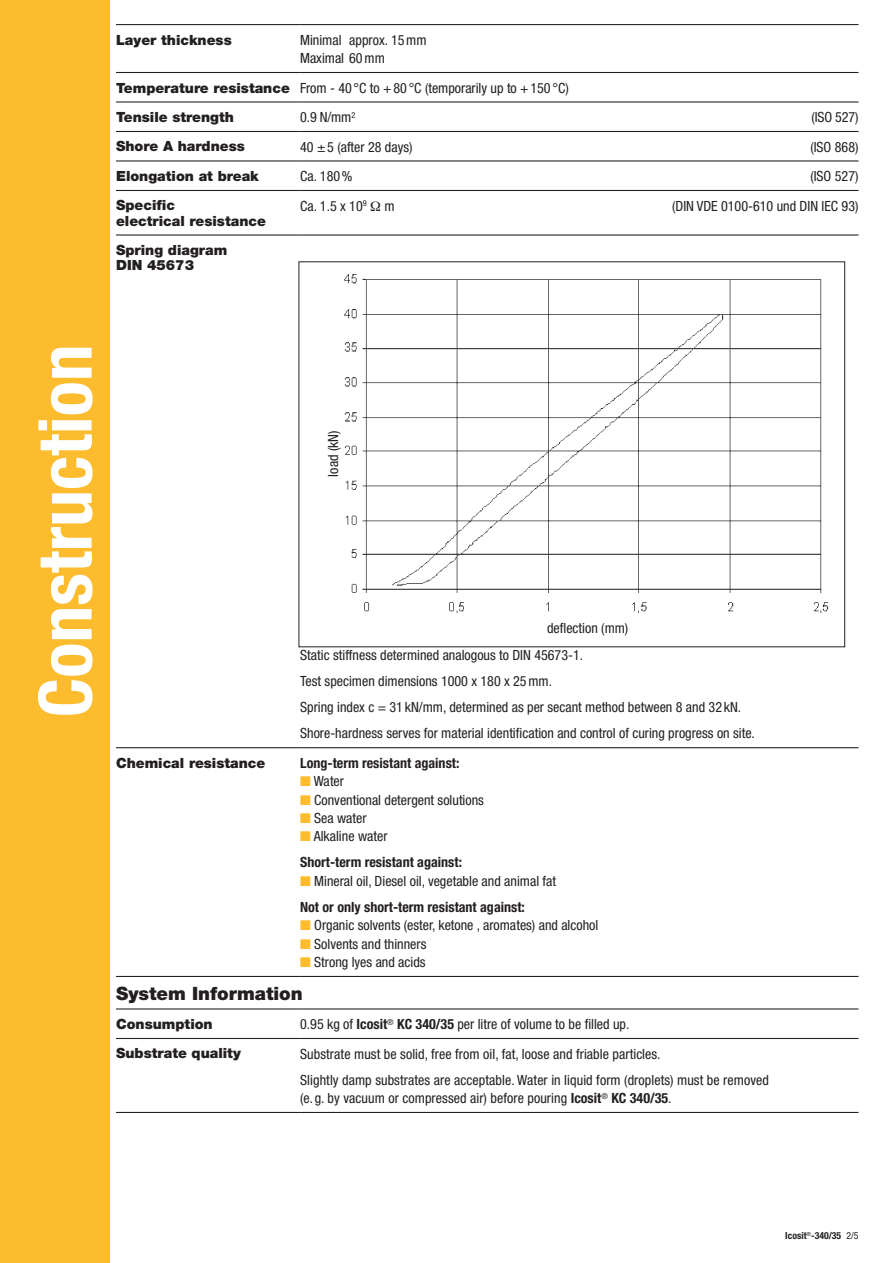
<style>
.page{position:relative;width:893px;height:1263px;background:#fff}
.page>*{position:absolute;margin:0;border:0;box-sizing:border-box;transform-origin:0 0}
.t1{font:700 condensed 73.65px "Helvetica Neue";color:#fff}
.t2{font:900 18.45px "Helvetica Neue";color:#231f20}
.t3{font:condensed 14.1px/26.1px "Helvetica Neue";color:#231f20}
.t4{font:900 14.1px/15.3px "Helvetica Neue";color:#231f20}
.t5{font:700 condensed 14.1px/26.1px "Helvetica Neue";color:#231f20}
.t6{font:700 condensed 9.75px "Helvetica Neue";color:#231f20}
.s1{font-weight:900;font-stretch:normal}
.s2{color:#fdbb2e}
.s3{font-weight:400}
.s4{font-weight:700}
</style>
<div class="page">
<div style="left:0;top:0;width:110px;height:1263px;background:#fdbb2e"></div>
<hr style="left:116px;top:24px;width:184px;height:1px;background:#231f20">
<hr style="left:300px;top:24px;width:558px;height:1px;background:#231f20">
<hr style="left:116px;top:72px;width:184px;height:1px;background:#231f20">
<hr style="left:300px;top:72px;width:558px;height:1px;background:#231f20">
<hr style="left:116px;top:101px;width:184px;height:2px;background:#231f20">
<hr style="left:300px;top:101px;width:558px;height:2px;background:#231f20">
<hr style="left:116px;top:131px;width:184px;height:1px;background:#231f20">
<hr style="left:300px;top:131px;width:558px;height:1px;background:#231f20">
<hr style="left:116px;top:160px;width:184px;height:2px;background:#231f20">
<hr style="left:300px;top:160px;width:558px;height:2px;background:#231f20">
<hr style="left:116px;top:190px;width:184px;height:1px;background:#231f20">
<hr style="left:300px;top:190px;width:558px;height:1px;background:#231f20">
<hr style="left:116px;top:234px;width:184px;height:2px;background:#231f20">
<hr style="left:300px;top:234px;width:558px;height:2px;background:#231f20">
<hr style="left:116px;top:747px;width:184px;height:1px;background:#231f20">
<hr style="left:300px;top:747px;width:558px;height:1px;background:#231f20">
<hr style="left:116px;top:976px;width:184px;height:1px;background:#231f20">
<hr style="left:300px;top:976px;width:558px;height:1px;background:#231f20">
<hr style="left:116px;top:1008px;width:184px;height:1px;background:#231f20">
<hr style="left:300px;top:1008px;width:558px;height:1px;background:#231f20">
<hr style="left:116px;top:1038px;width:184px;height:1px;background:#231f20">
<hr style="left:300px;top:1038px;width:558px;height:1px;background:#231f20">
<hr style="left:116px;top:1112px;width:184px;height:1px;background:#231f20">
<hr style="left:300px;top:1112px;width:558px;height:1px;background:#231f20">
<img style="left:344px;top:274px;width:485px;height:339px">
<p class="t4" style="left:116px;top:32px;width:117px">Layer thickness</p>
<p class="t3" style="left:300px;top:31px;width:128px;line-height:18.5px">Minimal approx. 15mm<br>Maximal 60mm</p>
<p class="t3" style="left:116px;top:73px;width:454px;line-height:29.2px"><span class="s1">Temperature resistance</span> From - 40 °C to +80 °C (temporarily up to +150 °C)<br><span class="s1">Tensile strength</span></p>
<p class="t3" style="left:300px;top:104px;width:57px">0.9 N/mm<sup>2</sup></p>
<p class="t3" style="left:811px;top:104px;width:49px">(ISO 527)</p>
<p class="t4" style="left:116px;top:139px;width:130px">Shore A hardness</p>
<p class="t3" style="left:300px;top:134px;width:114px">40 ±5 (after 28 days)</p>
<p class="t3" style="left:810px;top:134px;width:50px">(ISO 868)</p>
<p class="t4" style="left:116px;top:168px;width:144px">Elongation at break</p>
<p class="t3" style="left:300px;top:163px;width:54px">Ca. 180%</p>
<p class="t3" style="left:810px;top:163px;width:50px">(ISO 527)</p>
<p class="t4" style="left:116px;top:198px;width:151px">Specific<br>electrical resistance</p>
<p class="t3" style="left:300px;top:193px;width:68px">Ca. 1.5 x 10<sup>9</sup></p>
<p class="t3" style="left:384px;top:193px;width:12px">m</p>
<p class="t3" style="left:672px;top:193px;width:188px">(DIN VDE 0100-610 und DIN IEC 93)</p>
<p class="t4" style="left:116px;top:242px;width:113px">Spring diagram<br>DIN 45673</p>
<p class="t1" style="left:21px;top:717px;width:375px;rotate:-90deg">Construction</p>
<p class="t3" style="left:320px;top:477px;width:48px;rotate:-90deg">load (kN)</p>
<p class="t3" style="left:547px;top:615px;width:83px">deflection (mm)</p>
<p class="t3" style="left:300px;top:642px;width:456px">Static stiffness determined analogous to DIN 45673-1.<br>Test specimen dimensions 1000 x 180 x 25mm.<br>Spring index c = 31 kN/mm, determined as per secant method between 8 and 32 kN.<br>Shore-hardness serves for material identification and control of curing progress on site.</p>
<p class="t4" style="left:116px;top:755px;width:151px">Chemical resistance</p>
<p class="t5" style="left:300px;top:749px;width:161px">Long-term resistant against:</p>
<p class="t3" style="left:300px;top:768px;width:45px"><span class="s2">■</span> Water</p>
<p class="t3" style="left:300px;top:786px;width:185px"><span class="s2">■</span> Conventional detergent solutions</p>
<p class="t3" style="left:300px;top:805px;width:68px"><span class="s2">■</span> Sea water</p>
<p class="t5" style="left:300px;top:823px;width:163px"><span class="s2">■</span> <span class="s3">Alkaline water<br></span>Short-term resistant against:</p>
<p class="t3" style="left:300px;top:868px;width:258px"><span class="s2">■</span> Mineral oil, Diesel oil, vegetable and animal fat<br><span class="s4">Not or only short-term resistant against:</span></p>
<p class="t3" style="left:300px;top:912px;width:300px"><span class="s2">■</span> Organic solvents (ester, ketone , aromates) and alcohol</p>
<p class="t3" style="left:300px;top:931px;width:128px"><span class="s2">■</span> Solvents and thinners</p>
<p class="t3" style="left:300px;top:949px;width:127px"><span class="s2">■</span> Strong lyes and acids</p>
<p class="t2" style="left:116px;top:982px;width:188px">System Information</p>
<p class="t4" style="left:116px;top:1016px;width:98px">Consumption</p>
<p class="t3" style="left:300px;top:1011px;width:331px">0.95 kg of <span class="s4">Icosit</span><sup>®</sup> <span class="s4">KC 340/35</span> per litre of volume to be filled up.</p>
<p class="t4" style="left:116px;top:1046px;width:126px">Substrate quality</p>
<p class="t3" style="left:300px;top:1041px;width:470px">Substrate must be solid, free from oil, fat, loose and friable particles.<br>Slightly damp substrates are acceptable. Water in liquid form (droplets) must be removed</p>
<p class="t3" style="left:300px;top:1085px;width:373px">(e.g. by vacuum or compressed air) before pouring <span class="s4">Icosit</span><sup>®</sup> <span class="s4">KC 340/35</span>.</p>
<p class="t6" style="left:785px;top:1229px;width:75px">Icosit<sup>®</sup>-340/35 <span class="s3">2/5</span></p>
</div>
